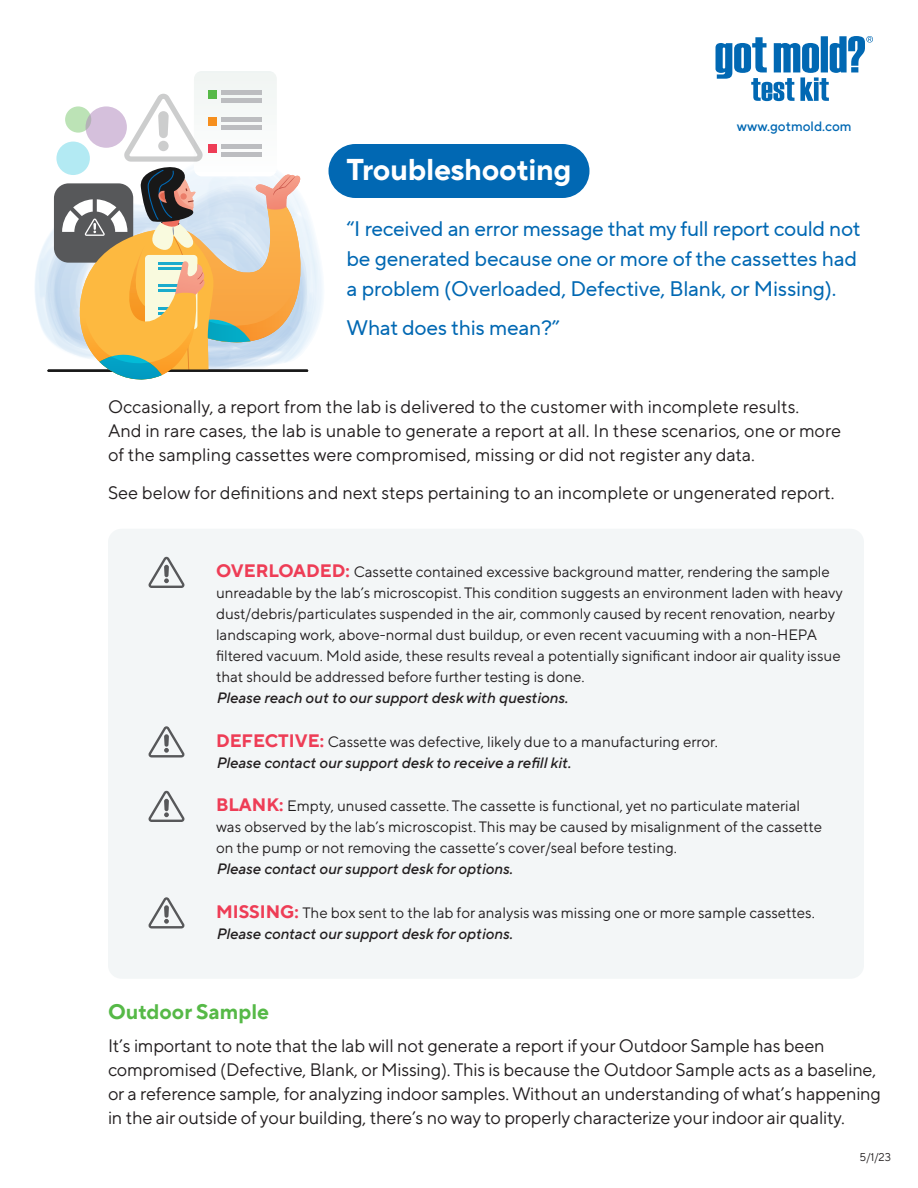
<style>
.page{position:relative;width:918px;height:1188px;background:#fff}
.page>*{position:absolute;margin:0;border:0;box-sizing:border-box;transform-origin:0 0}
.t1{font:700 30px "TT Norms Pro";letter-spacing:-.01em;color:#fff}
.t2{font:21px/30px "TT Norms Pro";letter-spacing:-.01em;color:#0168b3}
.Subhead{font:700 21px "TT Norms Pro";color:#56b947}
._10pt_Text{font:18px/24px "TT Norms Pro";letter-spacing:-.01em;color:#231f20}
._10pt_Text-2{font:15px/21px "TT Norms Pro";color:#231f20}
.t3{font:500 13.5px "TT Norms Pro";color:#0168b3}
.t4{font:11.25px "TT Norms Pro";color:#231f20}
.s1{font-weight:700;font-size:18px;color:#ee3d56}
.s2{font-weight:500;font-style:italic}
</style>
<div class="page">
<div style="left:108px;top:529px;width:756px;height:450px;background:#f3f6f7;border-radius:14px"></div>
<svg style="left:38px;top:71px;width:283px;height:309px"></svg>
<svg style="left:148px;top:557px;width:37px;height:31px"></svg>
<svg style="left:148px;top:726px;width:37px;height:32px"></svg>
<svg style="left:148px;top:791px;width:37px;height:31px"></svg>
<svg style="left:148px;top:897px;width:37px;height:32px"></svg>
<div style="left:328px;top:144px;width:262px;height:54px;background:#0168b3;border-radius:27px"></div>
<svg style="left:716px;top:36px;width:157px;height:65px"></svg>
<p class="t1" style="left:346px;top:150px;width:227px">Troubleshooting</p>
<p class="t3" style="left:737px;top:118px;width:116px">www.gotmold.com</p>
<p class="t2" style="left:346px;top:213px;width:516px">“I received an error message that my full report could not be generated because one or more of the cassettes had a problem (Overloaded, Defective, Blank, or Missing).</p>
<p class="t2" style="left:346px;top:312px;width:215px">What does this mean?”</p>
<p class="_10pt_Text" style="left:108px;top:394px;width:735px">Occasionally, a report from the lab is delivered to the customer with incomplete results.<br>And in rare cases, the lab is unable to generate a report at all. In these scenarios, one or more of the sampling cassettes were compromised, missing or did not register any data.</p>
<p class="_10pt_Text" style="left:108px;top:480px;width:728px">See below for definitions and next steps pertaining to an incomplete or ungenerated report.</p>
<p class="_10pt_Text-2" style="left:216px;top:561px;width:628px"><span class="s1">OVERLOADED:</span> Cassette contained excessive background matter, rendering the sample unreadable by the lab’s microscopist. This condition suggests an environment laden with heavy dust/debris/particulates suspended in the air, commonly caused by recent renovation, nearby landscaping work, above-normal dust buildup, or even recent vacuuming with a non-HEPA filtered vacuum. Mold aside, these results reveal a potentially significant indoor air quality issue that should be addressed before further testing is done.<br><span class="s2">Please reach out to our support desk with questions.</span></p>
<p class="_10pt_Text-2" style="left:216px;top:730px;width:503px"><span class="s1">DEFECTIVE:</span> Cassette was defective, likely due to a manufacturing error.<br><span class="s2">Please contact our support desk to receive a refill kit.</span></p>
<p class="_10pt_Text-2" style="left:216px;top:795px;width:608px"><span class="s1">BLANK:</span> Empty, unused cassette. The cassette is functional, yet no particulate material was observed by the lab’s microscopist. This may be caused by misalignment of the cassette on the pump or not removing the cassette’s cover/seal before testing.<br><span class="s2">Please contact our support desk for options.</span></p>
<p class="_10pt_Text-2" style="left:216px;top:901px;width:600px"><span class="s1">MISSING:</span> The box sent to the lab for analysis was missing one or more sample cassettes.<br><span class="s2">Please contact our support desk for options.</span></p>
<p class="Subhead" style="left:108px;top:998px;width:163px">Outdoor Sample</p>
<p class="_10pt_Text" style="left:108px;top:1033px;width:775px">It’s important to note that the lab will not generate a report if your Outdoor Sample has been compromised (Defective, Blank, or Missing). This is because the Outdoor Sample acts as a baseline, or a reference sample, for analyzing indoor samples. Without an understanding of what’s happening in the air outside of your building, there’s no way to properly characterize your indoor air quality.</p>
<p class="t4" style="left:860px;top:1150px;width:33px">5/1/23</p>
</div>
